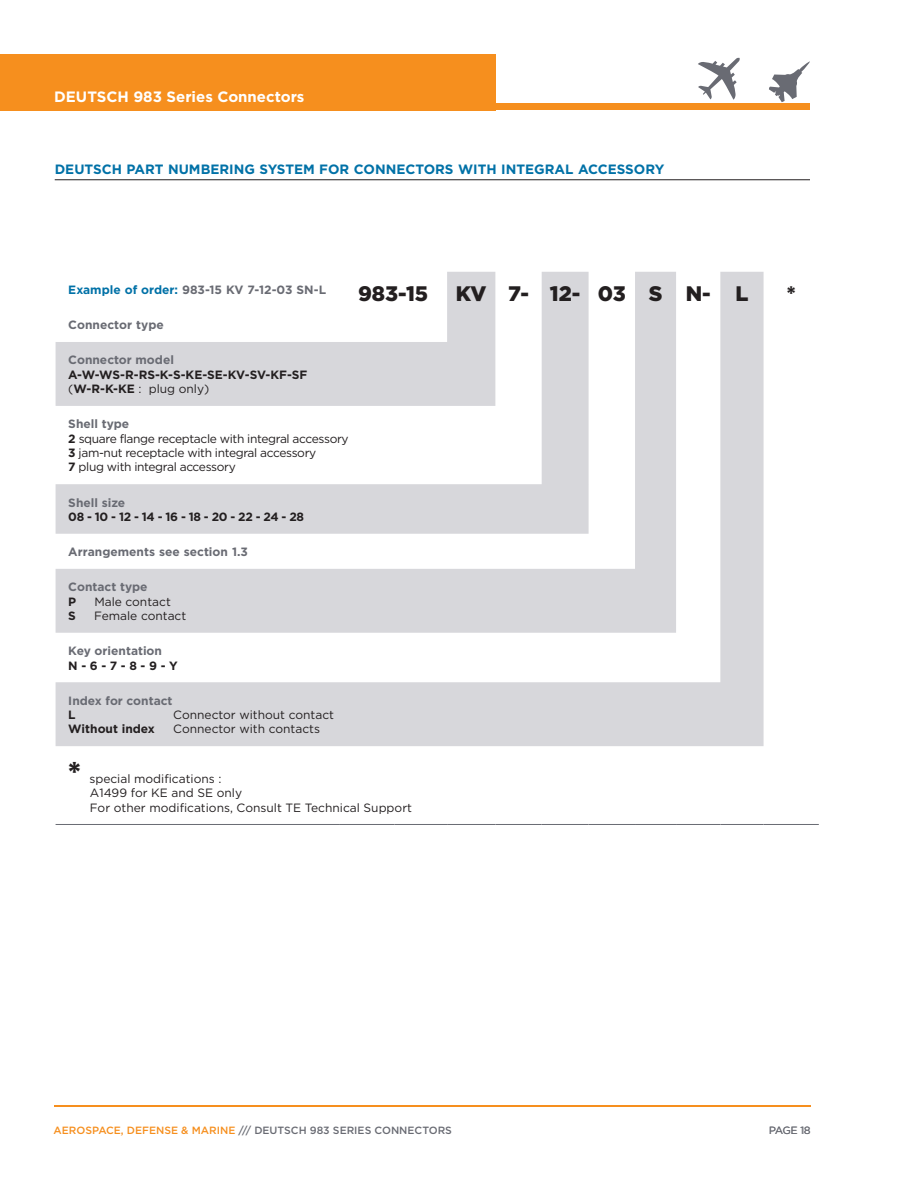
<style>
.page{position:relative;width:918px;height:1188px;background:#fff}
.page>*{position:absolute;margin:0;border:0;box-sizing:border-box;transform-origin:0 0}
.réf_-_txt__idem_0{font:900 30px "Gotham";color:#231f20}
.réf_-_11_éléments{font:900 21px "Gotham";color:#231f20}
.t1{font:700 15px "Gotham";color:#fff}
.t2{font:700 13.5px "Gotham";color:#0071a7}
.réf_-_txt__idem_0-2{font:12px "Gotham";color:#231f20}
.réf_-_titres_-_tr{font:700 12px "Gotham";color:#696b73}
.réf_-_txt__idem_0-3{font:12px "Gotham";letter-spacing:-.03em;color:#231f20}
.réf_-_txt__idem_0-4{font:700 12px "Gotham";letter-spacing:-.03em;color:#231f20}
.réf_-_titres_-_tr-2{font:700 12px "Gotham";color:#231f20}
.réf_-_titres_-_tr-3{font:12px "Gotham";color:#231f20}
.réf_-_titres__ide{font:700 12px "Gotham";color:#696b73}
.réf_-_txt__idem_0-5{font:700 12px "Gotham";color:#231f20}
.réf_-_txt__idem_0-6{font:700 12px "Gotham";color:#696b73}
.t3{font:500 10.5px "Gotham";color:#696b73}
.t4{font:10.5px "Gotham";letter-spacing:-.04em;color:#696b73}
.s1{color:#0071a7}
.s2{font-weight:700}
.s3{color:#f68f1e}
</style>
<div class="page">
<hr style="left:54px;top:1105px;width:757px;height:1px;background:#f68f1e">
<div style="left:0;top:54px;width:495px;height:56px;background:#f68f1e"></div>
<div style="left:0;top:104px;width:810px;height:6px;background:#f68f1e"></div>
<svg style="left:769px;top:61px;width:41px;height:41px"></svg>
<svg style="left:698px;top:57px;width:42px;height:43px"></svg>
<hr style="left:55px;top:179px;width:755px;height:1px;background:#231f20">
<svg style="left:56px;top:272px;width:708px;height:474px;fill:#d7d7db"></svg>
<hr style="left:56px;top:824px;width:283px;height:1px;background:#696b73">
<hr style="left:339px;top:824px;width:55px;height:1px;background:#696b73">
<hr style="left:394px;top:824px;width:53px;height:1px;background:#696b73">
<hr style="left:447px;top:824px;width:48px;height:1px;background:#696b73">
<hr style="left:495px;top:824px;width:47px;height:1px;background:#696b73">
<hr style="left:542px;top:824px;width:47px;height:1px;background:#696b73">
<hr style="left:589px;top:824px;width:46px;height:1px;background:#696b73">
<hr style="left:635px;top:824px;width:41px;height:1px;background:#696b73">
<hr style="left:676px;top:824px;width:44px;height:1px;background:#696b73">
<hr style="left:720px;top:824px;width:44px;height:1px;background:#696b73">
<hr style="left:764px;top:824px;width:55px;height:1px;background:#696b73">
<p class="t1" style="left:54px;top:87px;width:252px">DEUTSCH 983 Series Connectors</p>
<p class="t2" style="left:55px;top:160px;width:611px">DEUTSCH PART NUMBERING SYSTEM FOR CONNECTORS WITH INTEGRAL ACCESSORY</p>
<p class="réf_-_titres_-_tr" style="left:68px;top:282px;width:259px"><span class="s1">Example of order:</span> 983-15 KV 7-12-03 SN-L</p>
<p class="réf_-_11_éléments" style="left:358px;top:279px;width:72px">983-15</p>
<p class="réf_-_11_éléments" style="left:456px;top:279px;width:32px">KV</p>
<p class="réf_-_11_éléments" style="left:508px;top:279px;width:22px">7-</p>
<p class="réf_-_11_éléments" style="left:550px;top:279px;width:32px">12-</p>
<p class="réf_-_11_éléments" style="left:598px;top:279px;width:29px">03</p>
<p class="réf_-_11_éléments" style="left:649px;top:279px;width:15px">S</p>
<p class="réf_-_11_éléments" style="left:686px;top:279px;width:27px">N-</p>
<p class="réf_-_11_éléments" style="left:735px;top:279px;width:14px">L</p>
<p class="réf_-_11_éléments" style="left:787px;top:279px;width:10px">*</p>
<p class="réf_-_titres_-_tr" style="left:68px;top:317px;width:97px">Connector type</p>
<p class="réf_-_titres_-_tr" style="left:68px;top:352px;width:107px">Connector model</p>
<p class="réf_-_titres_-_tr-2" style="left:68px;top:367px;width:241px">A-W-WS-R-RS-K-S-KE-SE-KV-SV-KF-SF</p>
<p class="réf_-_titres_-_tr-3" style="left:68px;top:381px;width:143px">(<span class="s2">W-R-K-KE</span> : plug only)</p>
<p class="réf_-_titres__ide" style="left:68px;top:416px;width:62px">Shell type</p>
<p class="réf_-_txt__idem_0-3" style="left:68px;top:431px;width:282px"><span class="s2">2</span> square flange receptacle with integral accessory</p>
<p class="réf_-_txt__idem_0-3" style="left:68px;top:445px;width:249px"><span class="s2">3</span> jam-nut receptacle with integral accessory</p>
<p class="réf_-_txt__idem_0-3" style="left:68px;top:460px;width:169px"><span class="s2">7</span> plug with integral accessory</p>
<p class="réf_-_titres__ide" style="left:68px;top:494px;width:58px">Shell size</p>
<p class="réf_-_txt__idem_0-4" style="left:68px;top:509px;width:237px">08 - 10 - 12 - 14 - 16 - 18 - 20 - 22 - 24 - 28</p>
<p class="réf_-_titres_-_tr" style="left:68px;top:544px;width:181px">Arrangements see section 1.3</p>
<p class="réf_-_txt__idem_0-6" style="left:68px;top:579px;width:81px">Contact type</p>
<p class="réf_-_txt__idem_0-4" style="left:68px;top:593px;width:10px">P</p>
<p class="réf_-_txt__idem_0-2" style="left:94px;top:594px;width:78px">Male contact</p>
<p class="réf_-_txt__idem_0-4" style="left:68px;top:608px;width:9px">S</p>
<p class="réf_-_txt__idem_0-2" style="left:94px;top:608px;width:94px">Female contact</p>
<p class="réf_-_titres_-_tr" style="left:68px;top:643px;width:95px">Key orientation</p>
<p class="réf_-_txt__idem_0-4" style="left:68px;top:657px;width:111px">N - 6 - 7 - 8 - 9 - Y</p>
<p class="réf_-_titres_-_tr" style="left:68px;top:692px;width:106px">Index for contact</p>
<p class="réf_-_txt__idem_0-4" style="left:68px;top:707px;width:9px">L</p>
<p class="réf_-_txt__idem_0-2" style="left:173px;top:707px;width:162px">Connector without contact</p>
<p class="réf_-_txt__idem_0-5" style="left:68px;top:721px;width:88px">Without index</p>
<p class="réf_-_txt__idem_0-2" style="left:173px;top:721px;width:148px">Connector with contacts</p>
<p class="réf_-_txt__idem_0" style="left:68px;top:752px;width:14px">*</p>
<p class="réf_-_txt__idem_0-2" style="left:89px;top:771px;width:134px">special modifications :</p>
<p class="réf_-_txt__idem_0-2" style="left:90px;top:785px;width:154px">A1499 for KE and SE only</p>
<p class="réf_-_txt__idem_0-2" style="left:90px;top:800px;width:324px">For other modifications, Consult TE Technical Support</p>
<p class="t3" style="left:54px;top:1123px;width:400px"><span class="s3">AEROSPACE, DEFENSE &amp; MARINE</span> /// DEUTSCH 983 SERIES CONNECTORS</p>
<p class="t4" style="left:769px;top:1124px;width:43px">PAGE 18</p>
</div>
